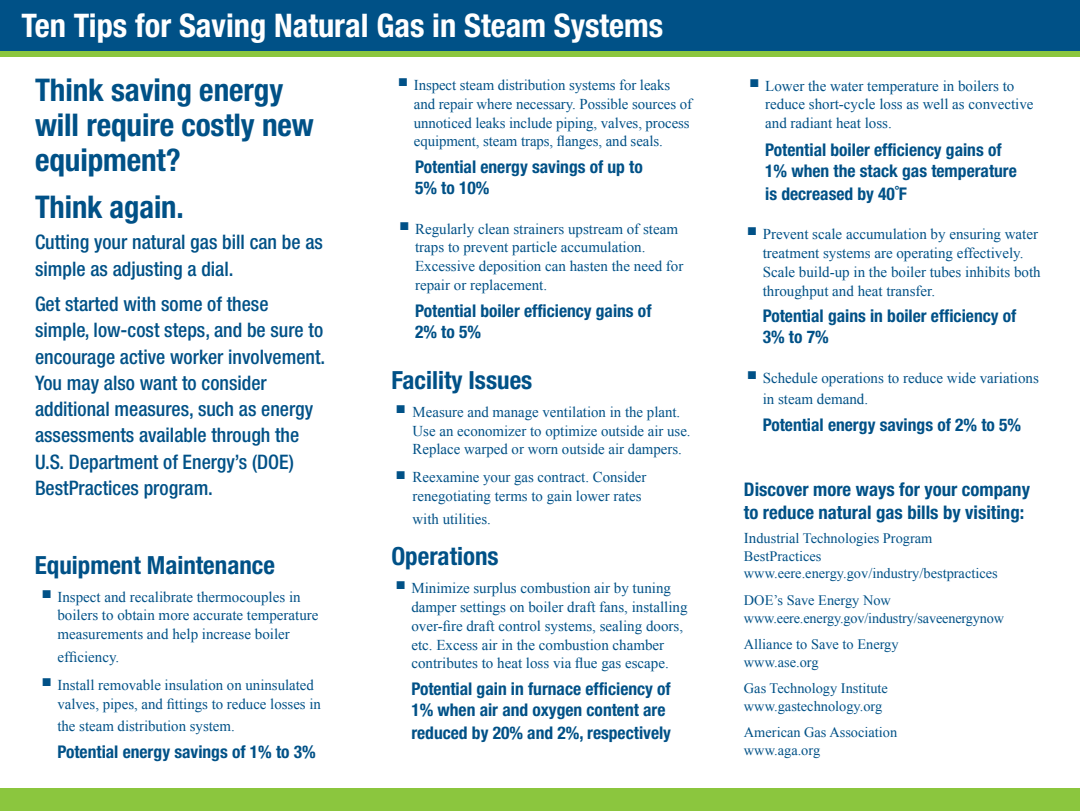
<style>
.page{position:relative;width:1080px;height:811px;background:#fff}
.page>*{position:absolute;margin:0;border:0;box-sizing:border-box;transform-origin:0 0}
.t1{font:700 condensed 32.5px "Helvetica Neue LT Std";color:#fff}
.t2{font:700 condensed 31.25px/35px "Helvetica Neue LT Std";letter-spacing:-.005em;color:#005187}
.t3{font:700 condensed 25px "Helvetica Neue LT Std";color:#005187}
.t4{font:500 condensed 20px/26.2px "Helvetica Neue LT Std";color:#005187}
.t5{font:700 condensed 18.75px/22.5px "Helvetica Neue LT Std";color:#005187}
.t6{font:700 condensed 17.5px/21.8px "Helvetica Neue LT Std";color:#005187}
.t7{font:15px/18.8px "Times New Roman";color:#005187}
.t8{font:14.38px/17.5px "Times New Roman";color:#005187}
.s1{font-size:15px}
</style>
<div class="page">
<div style="left:0;top:788px;width:1080px;height:22px;background:#8bc63e"></div>
<div style="left:0;top:0;width:1080px;height:51px;background:#005187"></div>
<div style="left:0;top:51px;width:1080px;height:5px;background:#8bc63e"></div>
<p class="t1" style="left:22px;top:6px;width:643px">Ten Tips for Saving Natural Gas in Steam Systems</p>
<p class="t2" style="left:35px;top:72px;width:280px">Think saving energy will require costly new equipment?</p>
<p class="t2" style="left:35px;top:188px;width:150px">Think again.</p>
<p class="t4" style="left:35px;top:229px;width:289px">Cutting your natural gas bill can be as simple as adjusting a dial.</p>
<p class="t4" style="left:35px;top:290px;width:292px">Get started with some of these simple, low-cost steps, and be sure to encourage active worker involvement.<br>You may also want to consider additional measures, such as energy assessments available through the U.S. Department of Energy’s (DOE)<br>BestPractices program.</p>
<p class="t7" style="left:414px;top:75px;width:280px;text-indent:-15px">■ Inspect steam distribution systems for leaks and repair where necessary. Possible sources of unnoticed leaks include piping, valves, process equipment, steam traps, flanges, and seals.</p>
<p class="t6" style="left:415px;top:156px;width:229px;line-height:21px">Potential energy savings of up to<br>5% to 10%</p>
<p class="t7" style="left:415px;top:219px;width:270px;text-indent:-15px">■ Regularly clean strainers upstream of steam traps to prevent particle accumulation.<br>Excessive deposition can hasten the need for repair or replacement.</p>
<p class="t6" style="left:415px;top:299px;width:238px;line-height:21px">Potential boiler efficiency gains of<br>2% to 5%</p>
<p class="t3" style="left:391px;top:364px;width:142px">Facility Issues</p>
<p class="t7" style="left:412px;top:402px;width:279px;text-indent:-16px">■ Measure and manage ventilation in the plant.<br>Use an economizer to optimize outside air use.<br>Replace warped or worn outside air dampers.</p>
<p class="t7" style="left:412px;top:467px;width:235px;text-indent:-16px">■ Reexamine your gas contract. Consider renegotiating terms to gain lower rates</p>
<p class="t7" style="left:412px;top:509px;width:80px">with utilities.</p>
<p class="t3" style="left:391px;top:540px;width:109px">Operations</p>
<p class="t7" style="left:411px;top:578px;width:278px;text-indent:-15px">■ Minimize surplus combustion air by tuning damper settings on boiler draft fans, installing over-fire draft control systems, sealing doors, etc. Excess air in the combustion chamber contributes to heat loss via flue gas escape.</p>
<p class="t6" style="left:411px;top:677px;width:261px">Potential gain in furnace efficiency of<br>1% when air and oxygen content are reduced by 20% and 2%, respectively</p>
<p class="t3" style="left:35px;top:549px;width:242px">Equipment Maintenance</p>
<p class="t7" style="left:57px;top:586px;width:263px;text-indent:-15px">■ Inspect and recalibrate thermocouples in boilers to obtain more accurate temperature measurements and help increase boiler</p>
<p class="t7" style="left:57px;top:646px;width:63px">efficiency.</p>
<p class="t7" style="left:57px;top:674px;width:265px;text-indent:-15px">■ Install removable insulation on uninsulated valves, pipes, and fittings to reduce losses in</p>
<p class="t7" style="left:57px;top:716px;width:179px">the steam distribution system.</p>
<p class="t6" style="left:57px;top:740px;width:260px">Potential energy savings of 1% to 3%</p>
<p class="t7" style="left:765px;top:76px;width:270px;text-indent:-15px">■ Lower the water temperature in boilers to reduce short-cycle loss as well as convective and radiant heat loss.</p>
<p class="t6" style="left:765px;top:139px;width:253px">Potential boiler efficiency gains of<br>1% when the stack gas temperature is decreased by 40˚F</p>
<p class="t7" style="left:762px;top:224px;width:279px;text-indent:-15px">■ Prevent scale accumulation by ensuring water treatment systems are operating effectively.<br>Scale build-up in the boiler tubes inhibits both throughput and heat transfer.</p>
<p class="t6" style="left:762px;top:305px;width:255px;line-height:21px">Potential gains in boiler efficiency of<br>3% to 7%</p>
<p class="t7" style="left:762px;top:366px;width:278px;line-height:21.2px;text-indent:-15px">■ Schedule operations to reduce wide variations in steam demand.</p>
<p class="t6" style="left:762px;top:413px;width:260px">Potential energy savings of 2% to 5%</p>
<p class="t5" style="left:744px;top:478px;width:288px">Discover more ways for your company to reduce natural gas bills by visiting:</p>
<p class="t8" style="left:744px;top:529px;width:255px"><span class="s1">In</span>dustrial Technologies Program<br>BestPractices www.eere.energy.gov/industry/bestpractices</p>
<p class="t8" style="left:744px;top:590px;width:262px">DOE’s Save Energy Now www.eere.energy.gov/industry/saveenergynow</p>
<p class="t8" style="left:744px;top:635px;width:156px">Alliance to Save to Energy www.ase.org</p>
<p class="t8" style="left:744px;top:678px;width:146px">Gas Technology Institute www.gastechnology.org</p>
<p class="t8" style="left:744px;top:722px;width:155px">American Gas Association www.aga.org</p>
</div>
